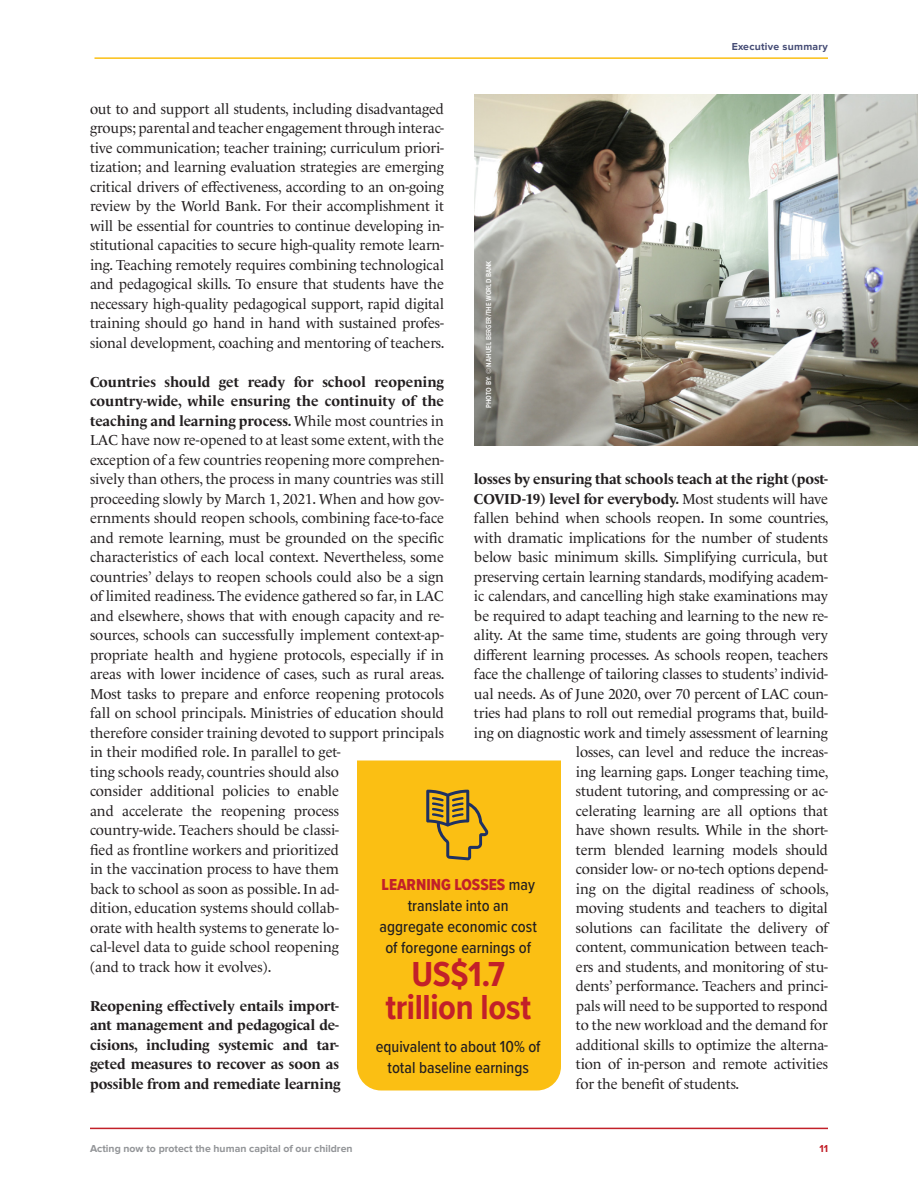
<style>
.page{position:relative;width:918px;height:1188px;background:#fff}
.page>*{position:absolute;margin:0;border:0;box-sizing:border-box;transform-origin:0 0}
.t1{font:700 36px/33px "Proxima Nova Cond";letter-spacing:-.01em;color:#c22029;text-align:center}
.t2{font:500 16.5px/21px "Proxima Nova Cond";color:#231f20;text-align:center}
.t3{font:16.5px "Proxima Nova Cond Extrabld";color:#c22029}
.t4{font:14.7px/19.5px "Le Monde Livre Std";letter-spacing:-.01em;color:#231f20;text-align:justify}
.t5{font:700 14.7px/19.5px "Le Monde Livre Std";letter-spacing:-.01em;color:#231f20;text-align:justify}
.t6{font:700 10.5px "Proxima Nova";color:#939598}
.t7{font:700 10.5px "Proxima Nova";letter-spacing:.025em;color:#454c75}
.t8{font:700 10.5px "Proxima Nova";color:#c22029}
.t9{font:600 7.5px "Proxima Nova Cond";letter-spacing:.01em;color:#fff}
.s1{font-weight:700}
.s2{font-weight:400}
.s3{font-family:"Proxima Nova Cond";font-weight:500;color:#231f20}
</style>
<div class="page">
<hr style="left:90px;top:1128px;width:738px;height:1px;background:#c22029">
<hr style="left:94px;top:57px;width:734px;height:2px;background:#fbbf13">
<div style="left:357px;top:760px;width:204px;height:330px;background:#fbbf13"></div>
<svg style="left:426px;top:790px;width:62px;height:70px;background:#c29a27"></svg>
<img style="left:474px;top:94px;width:444px;height:352px">
<p class="t7" style="left:732px;top:40px;width:98px">Executive summary</p>
<p class="t4" style="left:90px;top:99px;width:356px">out to and support all students, including disadvantaged groups; parental and teacher engagement through interac&shy;tive communication; teacher training; curriculum priori&shy;tization; and learning evaluation strategies are emerging critical drivers of effectiveness, according to an on-going review by the World Bank. For their accomplishment it will be essential for countries to continue developing in&shy;stitutional capacities to secure high-quality remote learn&shy;ing. Teaching remotely requires combining technological and pedagogical skills. To ensure that students have the necessary high-quality pedagogical support, rapid digital training should go hand in hand with sustained profes&shy;sional development, coaching and mentoring of teachers.</p>
<p class="t4" style="left:90px;top:372px;width:356px;text-align:left"><span class="s1">Countries should get ready for school reopening country-wide, while ensuring the continuity of the teaching and learning process.</span> While most countries in LAC have now re-opened to at least some extent, with the exception of a few countries reopening more comprehen&shy;sively than others, the process in many countries was still proceeding slowly by March 1, 2021. When and how gov&shy;ernments should reopen schools, combining face-to-face and remote learning, must be grounded on the specific characteristics of each local context. Nevertheless, some countries’ delays to reopen schools could also be a sign of limited readiness. The evidence gathered so far, in LAC and elsewhere, shows that with enough capacity and re&shy;sources, schools can successfully implement context-ap&shy;propriate health and hygiene protocols, especially if in areas with lower incidence of cases, such as rural areas.<br>Most tasks to prepare and enforce reopening protocols fall on school principals. Ministries of education should therefore consider training devoted to support principals in their modified role. In parallel to get-<br>ting schools ready, countries should also<br>consider additional policies to enable<br>and accelerate the reopening process<br>country-wide. Teachers should be classi-<br>fied as frontline workers and prioritized<br>in the vaccination process to have them<br>back to school as soon as possible. In ad-<br>dition, education systems should collab-<br>orate with health systems to generate lo-<br>cal-level data to guide school reopening<br>(and to track how it evolves).</p>
<p class="t5" style="left:90px;top:996px;width:252px">Reopening effectively entails import&shy;ant management and pedagogical de&shy;cisions, including systemic and tar&shy;geted measures to recover as soon as possible from and remediate learning</p>
<p class="t9" style="left:483px;top:408px;width:149px;rotate:-90deg">PHOTO BY: © NAHUEL BERGER/THE WORLD BANK</p>
<p class="t5" style="left:474px;top:469px;width:355px">losses by ensuring that schools teach at the right (post-</p>
<p class="t5" style="left:474px;top:489px;width:356px">COVID-19) level for everybody. <span class="s2">Most students will have</span></p>
<p class="t4" style="left:474px;top:508px;width:356px">fallen behind when schools reopen. In some countries,</p>
<p class="t4" style="left:474px;top:528px;width:355px">with dramatic implications for the number of students</p>
<p class="t4" style="left:474px;top:547px;width:356px">below basic minimum skills. Simplifying curricula, but</p>
<p class="t4" style="left:474px;top:567px;width:356px">preserving certain learning standards, modifying academ-</p>
<p class="t4" style="left:474px;top:586px;width:356px">ic calendars, and cancelling high stake examinations may</p>
<p class="t4" style="left:474px;top:606px;width:355px">be required to adapt teaching and learning to the new re-</p>
<p class="t4" style="left:474px;top:625px;width:356px">ality. At the same time, students are going through very</p>
<p class="t4" style="left:474px;top:645px;width:356px">different learning processes. As schools reopen, teachers</p>
<p class="t4" style="left:474px;top:664px;width:356px">face the challenge of tailoring classes to students’ individ-</p>
<p class="t4" style="left:474px;top:684px;width:355px">ual needs. As of June 2020, over 70 percent of LAC coun-</p>
<p class="t4" style="left:474px;top:703px;width:355px">tries had plans to roll out remedial programs that, build-</p>
<p class="t4" style="left:474px;top:723px;width:355px">ing on diagnostic work and timely assessment of learning</p>
<p class="t4" style="left:576px;top:742px;width:254px">losses, can level and reduce the increas-</p>
<p class="t4" style="left:576px;top:762px;width:254px">ing learning gaps. Longer teaching time,</p>
<p class="t4" style="left:576px;top:781px;width:254px">student tutoring, and compressing or ac-</p>
<p class="t4" style="left:576px;top:801px;width:253px">celerating learning are all options that</p>
<p class="t4" style="left:576px;top:820px;width:253px">have shown results. While in the short-</p>
<p class="t4" style="left:576px;top:840px;width:253px">term blended learning models should</p>
<p class="t4" style="left:576px;top:859px;width:254px">consider low- or no-tech options depend-</p>
<p class="t4" style="left:576px;top:879px;width:254px">ing on the digital readiness of schools,</p>
<p class="t4" style="left:576px;top:898px;width:253px">moving students and teachers to digital</p>
<p class="t4" style="left:576px;top:918px;width:254px">solutions can facilitate the delivery of</p>
<p class="t4" style="left:576px;top:937px;width:254px">content, communication between teach-</p>
<p class="t4" style="left:576px;top:957px;width:254px">ers and students, and monitoring of stu-</p>
<p class="t4" style="left:576px;top:976px;width:254px">dents’ performance. Teachers and princi-</p>
<p class="t4" style="left:576px;top:996px;width:254px">pals will need to be supported to respond</p>
<p class="t4" style="left:576px;top:1015px;width:253px">to the new workload and the demand for</p>
<p class="t4" style="left:576px;top:1035px;width:253px">additional skills to optimize the alterna-</p>
<p class="t4" style="left:576px;top:1054px;width:254px">tion of in-person and remote activities</p>
<p class="t4" style="left:576px;top:1074px;width:165px">for the benefit of students.</p>
<p class="t3" style="left:382px;top:872px;width:155px">LEARNING LOSSES <span class="s3">may</span></p>
<p class="t2" style="left:380px;top:894px;width:159px">translate into an aggregate economic cost of foregone earnings of</p>
<h1 class="t1" style="left:385px;top:956px;width:147px">US$1.7 trillion lost</h1>
<p class="t2" style="left:376px;top:1035px;width:166px">equivalent to about 10% of total baseline earnings</p>
<p class="t6" style="left:90px;top:1142px;width:264px">Acting now to protect the human capital of our children</p>
<p class="t8" style="left:819px;top:1142px;width:10px">11</p>
</div>
